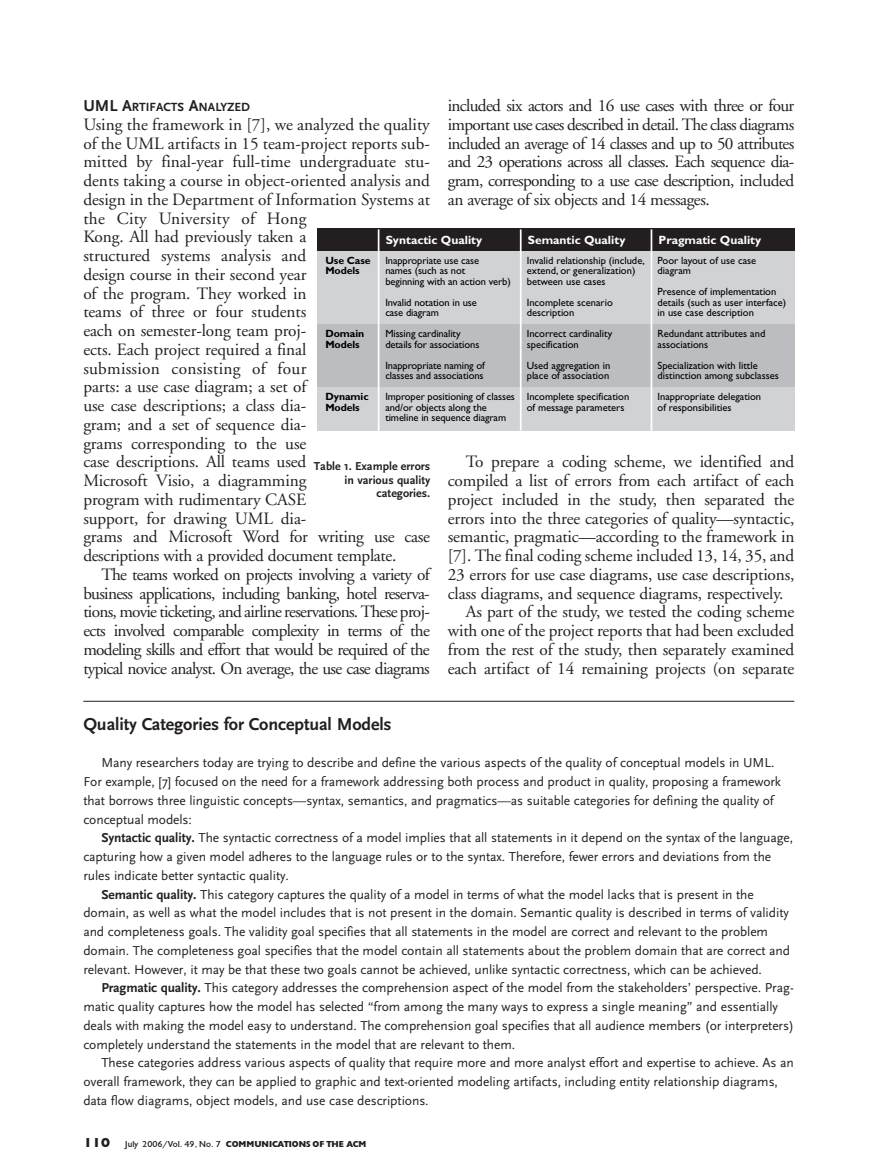
<style>
.page{position:relative;width:879px;height:1174px;background:#fff}
.page>*{position:absolute;margin:0;border:0;box-sizing:border-box;transform-origin:0 0}
.t1{font:700 18px "Scala Sans";letter-spacing:-.005em;color:#231f20}
.t2{font:700 18px "Gill Sans";color:#231f20}
.t3{font:17.25px/18.8px "Adobe Garamond";letter-spacing:-.01em;color:#231f20;text-align:justify}
.t4{font:13.5px/18.8px "Scala Sans";letter-spacing:-.005em;color:#231f20}
.t5{font:700 12.3px "Scala Sans";color:#231f20}
.t6{font:700 12px "Gill Sans";color:#fff}
.t7{font:700 12px/13.5px "Scala Sans";color:#231f20;text-align:right}
.t8{font:10.5px/10.5px "Gill Sans";color:#000}
.t9{font:700 10.5px/10.5px "Gill Sans";letter-spacing:-.01em;color:#000}
.t10{font:900 9px "Gill";color:#231f20}
.s1{font-size:16.5px}
.s2{font-weight:700}
.s3{font-size:13.5px}
.s4{font-weight:400}
</style>
<div class="page">
<div style="left:317px;top:229px;width:477px;height:202px;background:#d1d2d4"></div>
<div style="left:317px;top:229px;width:477px;height:22px;background:#231f20"></div>
<div style="left:317px;top:325px;width:477px;height:62px;background:#bcbdc0"></div>
<hr style="left:378px;top:229px;width:1px;height:202px;background:#fff">
<hr style="left:520px;top:229px;width:1px;height:201px;background:#fff">
<hr style="left:650px;top:229px;width:1px;height:202px;background:#fff">
<hr style="left:83px;top:701px;width:710px;height:1px;background:#231f20">
<p class="t3" style="left:447px;top:98px;width:348px">included six actors and 16 use cases with three or four important use cases described in detail. The class diagrams included an average of 14 classes and up to 50 attributes and 23 operations across all classes. Each sequence dia&shy;gram, corresponding to a use case description, included an average of six objects and 14 messages.</p>
<p class="t5" style="left:83px;top:100px;width:168px"><span class="s1">UML A</span>RTIFACTS <span class="s1">A</span>NALYZED</p>
<p class="t3" style="left:83px;top:116px;width:348px;text-align:left">Using the framework in [7], we analyzed the quality of the UML artifacts in 15 team-project reports sub&shy;mitted by final-year full-time undergraduate stu&shy;dents taking a course in object-oriented analysis and design in the Department of Information Systems at the City University of Hong<br>Kong. All had previously taken a<br>structured systems analysis and<br>design course in their second year<br>of the program. They worked in<br>teams of three or four students<br>each on semester-long team proj-<br>ects. Each project required a final<br>submission consisting of four<br>parts: a use case diagram; a set of<br>use case descriptions; a class dia-<br>gram; and a set of sequence dia-<br>grams corresponding to the use<br>case descriptions. All teams used<br>Microsoft Visio, a diagramming<br>program with rudimentary CASE<br>support, for drawing UML dia-<br>grams and Microsoft Word for writing use case descriptions with a provided document template.</p>
<p class="t3" style="left:83px;top:566px;width:348px;text-indent:18px">The teams worked on projects involving a variety of business applications, including banking, hotel reserva&shy;tions, movie ticketing, and airline reservations. These proj&shy;ects involved comparable complexity in terms of the modeling skills and effort that would be required of the typical novice analyst. On average, the use case diagrams</p>
<p class="t6" style="left:385px;top:236px;width:98px">Syntactic Quality</p>
<p class="t8" style="left:385px;top:256px;width:95px">Inappropriate use case</p>
<p class="t8" style="left:390px;top:267px;width:76px">ames (such as not</p>
<p class="t8" style="left:385px;top:277px;width:127px">beginning with an action verb)</p>
<p class="t8" style="left:385px;top:298px;width:93px">nvalid notation in use case diagram</p>
<p class="t8" style="left:385px;top:330px;width:96px">Missing cardinality details for associations</p>
<p class="t8" style="left:389px;top:361px;width:97px;text-align:center">appropriate naming of lasses and associations</p>
<p class="t8" style="left:385px;top:393px;width:131px">mproper positioning of classes and/or objects along the timeline in sequence diagram</p>
<p class="t6" style="left:527px;top:236px;width:99px">Semantic Quality</p>
<p class="t6" style="left:658px;top:236px;width:104px">Pragmatic Quality</p>
<p class="t8" style="left:662px;top:256px;width:95px">oor layout of use case iagram</p>
<p class="t8" style="left:662px;top:288px;width:115px">resence of implementation</p>
<p class="t8" style="left:662px;top:298px;width:125px">etails (such as user interface)</p>
<p class="t8" style="left:657px;top:309px;width:98px">in use case description</p>
<p class="t8" style="left:657px;top:330px;width:109px">Redundant attributes and associations</p>
<p class="t8" style="left:662px;top:361px;width:118px">pecialization with little istinction among subclasses</p>
<p class="t8" style="left:657px;top:393px;width:105px;text-indent:8px">appropriate delegation of responsibilities</p>
<p class="t8" style="left:529px;top:256px;width:117px">nvalid relationship (include,</p>
<p class="t8" style="left:531px;top:267px;width:105px">xtend, or generalization)</p>
<p class="t8" style="left:526px;top:277px;width:80px">between use cases</p>
<p class="t8" style="left:526px;top:298px;width:88px">ncomplete scenario description</p>
<p class="t8" style="left:526px;top:330px;width:87px">nco rect cardinality specification</p>
<p class="t8" style="left:526px;top:361px;width:85px;text-align:center">Used aggregation in lace of association</p>
<p class="t8" style="left:526px;top:393px;width:104px">ncomplete specification of message parameters</p>
<p class="t9" style="left:325px;top:256px;width:47px">Use Case<br>Models</p>
<p class="t9" style="left:325px;top:330px;width:40px">Domain<br>Models</p>
<p class="t9" style="left:325px;top:393px;width:45px">Dynamic<br>Models</p>
<p class="t3" style="left:465px;top:454px;width:330px">To prepare a coding scheme, we identified and</p>
<p class="t3" style="left:447px;top:473px;width:348px">compiled a list of errors from each artifact of each</p>
<p class="t3" style="left:447px;top:491px;width:348px">project included in the study, then separated the</p>
<p class="t3" style="left:447px;top:510px;width:348px">errors into the three categories of quality—syntactic,</p>
<p class="t3" style="left:447px;top:529px;width:348px">semantic, pragmatic—according to the framework in</p>
<p class="t3" style="left:447px;top:548px;width:348px">[7]. The final coding scheme included 13, 14, 35, and</p>
<p class="t3" style="left:447px;top:566px;width:348px">23 errors for use case diagrams, use case descriptions,</p>
<p class="t3" style="left:447px;top:585px;width:337px">class diagrams, and sequence diagrams, respectively.</p>
<p class="t3" style="left:465px;top:604px;width:330px">As part of the study, we tested the coding scheme</p>
<p class="t3" style="left:447px;top:623px;width:348px">with one of the project reports that had been excluded</p>
<p class="t3" style="left:447px;top:641px;width:348px">from the rest of the study, then separately examined</p>
<p class="t3" style="left:447px;top:660px;width:348px">each artifact of 14 remaining projects (on separate</p>
<p class="t7" style="left:313px;top:459px;width:118px">Table 1. Example errors in various quality categories.</p>
<p class="t2" style="left:472px;top:474px;width:172px">Bolloju table 1 (7/06)</p>
<p class="t1" style="left:83px;top:713px;width:309px">Quality Categories for Conceptual Models</p>
<p class="t4" style="left:83px;top:753px;width:699px;text-indent:18px">Many researchers today are trying to describe and define the various aspects of the quality of conceptual models in UML.<br>For example, [7] focused on the need for a framework addressing both process and product in quality, proposing a framework that borrows three linguistic concepts—syntax, semantics, and pragmatics—as suitable categories for defining the quality of conceptual models:</p>
<p class="t4" style="left:101px;top:828px;width:693px"><span class="s2">Syntactic quality.</span> The syntactic correctness of a model implies that all statements in it depend on the syntax of the language,</p>
<p class="t4" style="left:83px;top:847px;width:689px">capturing how a given model adheres to the language rules or to the syntax. Therefore, fewer errors and deviations from the</p>
<p class="t4" style="left:83px;top:866px;width:207px">rules indicate better syntactic quality.</p>
<p class="t4" style="left:101px;top:884px;width:653px"><span class="s2">Semantic quality.</span> This category captures the quality of a model in terms of what the model lacks that is present in the</p>
<p class="t4" style="left:83px;top:903px;width:706px">domain, as well as what the model includes that is not present in the domain. Semantic quality is described in terms of validity</p>
<p class="t4" style="left:83px;top:922px;width:685px">and completeness goals. The validity goal specifies that all statements in the model are correct and relevant to the problem</p>
<p class="t4" style="left:83px;top:941px;width:707px">domain. The completeness goal specifies that the model contain all statements about the problem domain that are correct and</p>
<p class="t4" style="left:83px;top:959px;width:679px">relevant. However, it may be that these two goals cannot be achieved, unlike syntactic correctness, which can be achieved.</p>
<p class="t4" style="left:101px;top:978px;width:693px"><span class="s2">Pragmatic quality.</span> This category addresses the comprehension aspect of the model from the stakeholders’ perspective. Prag-</p>
<p class="t4" style="left:83px;top:997px;width:695px">matic quality captures how the model has selected “from among the many ways to express a single meaning” and essentially</p>
<p class="t4" style="left:83px;top:1016px;width:711px">deals with making the model easy to understand. The comprehension goal specifies that all audience members (or interpreters)</p>
<p class="t4" style="left:83px;top:1034px;width:433px">completely understand the statements in the model that are relevant to them.</p>
<p class="t4" style="left:101px;top:1053px;width:693px">These categories address various aspects of quality that require more and more analyst effort and expertise to achieve. As an</p>
<p class="t4" style="left:83px;top:1072px;width:695px">overall framework, they can be applied to graphic and text-oriented modeling artifacts, including entity relationship diagrams,</p>
<p class="t4" style="left:83px;top:1091px;width:346px">data flow diagrams, object models, and use case descriptions.</p>
<p class="t10" style="left:83px;top:1141px;width:284px"><span class="s3">110</span> <span class="s4">July 2006/Vol. 49, No. 7</span> COMMUNICATIONS OF THE ACM</p>
</div>
